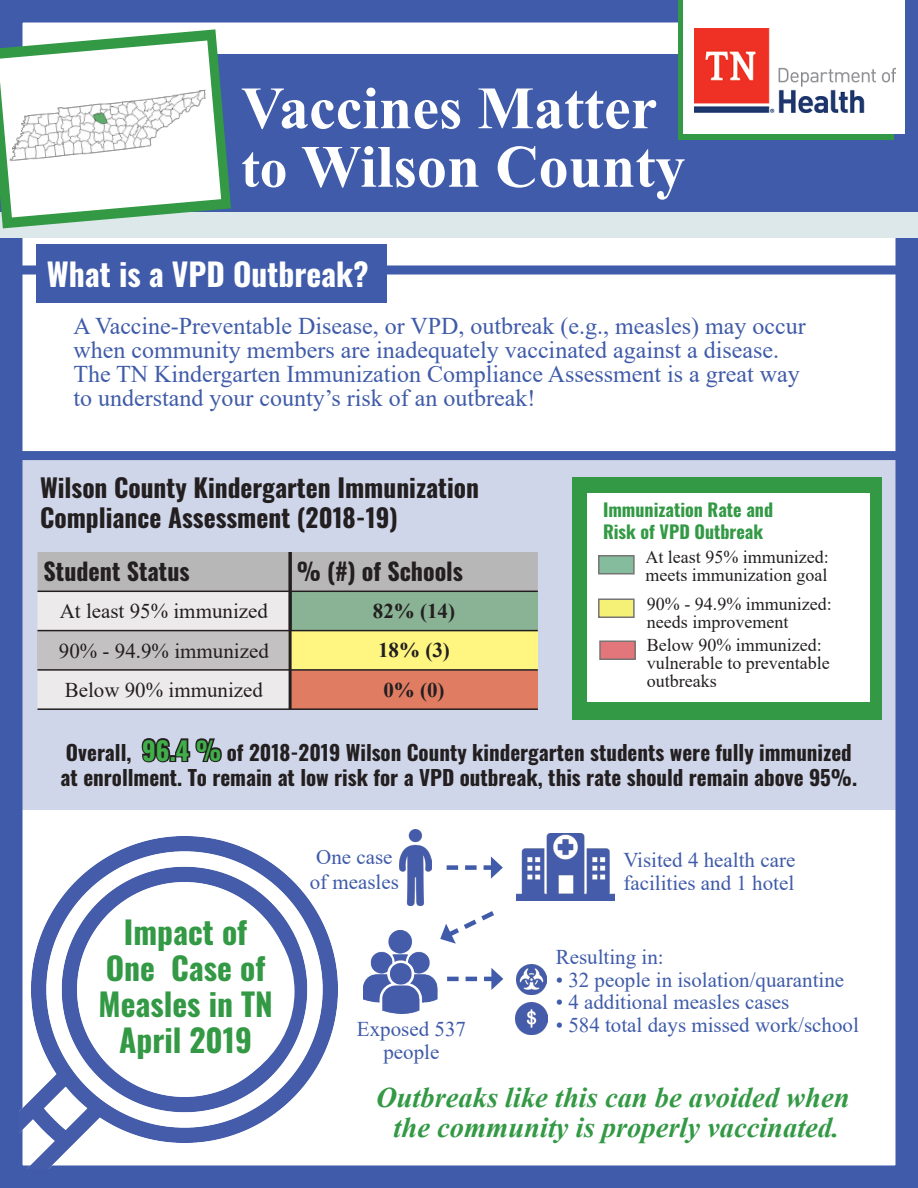
<style>
.page{position:relative;width:918px;height:1188px;background:#fff}
.page>*{position:absolute;margin:0;border:0;box-sizing:border-box;transform-origin:0 0}
.t1{font:700 60px "Times New Roman";color:#fff}
.t2{font:700 31.5px "Oswald";color:#339945}
.t3{font:700 31.5px "Oswald";color:#fff}
.t4{font:italic 700 28.5px "Times New Roman";color:#339945}
.t5{font:700 25.5px "Oswald";color:#231f20}
.t6{font:24px/24px "Times New Roman";color:#3f5ba9}
.t7{font:700 24px "Oswald";color:#231f20}
.t8{font:21px/22.5px "Times New Roman";color:#3f5ba9;text-align:center}
.t9{font:700 21px "Oswald";color:#231f20}
.t10{font:21px "Times New Roman";color:#231f20}
.t11{font:700 21px "Times New Roman";color:#231f20}
.t12{font:18px "Times New Roman";color:#231f20}
.t13{font:700 18px "Oswald";color:#339945}
.s1{font-size:55.5px}
.s2{font-size:25.5px}
</style>
<div class="page">
<div style="left:0;top:0;width:918px;height:1188px;border:22px solid #3f5ba9"></div>
<img style="left:19px;top:836px;width:319px;height:332px">
<div style="left:86px;top:891px;width:209px;height:201px;background:#fff;border-radius:50%"></div>
<div style="left:0;top:54px;width:918px;height:162px;background:#3f5ba9"></div>
<div style="left:0;top:212px;width:918px;height:26px;background:#dde8ea"></div>
<svg style="left:0;top:29px;width:231px;height:199px"></svg>
<svg style="left:0;top:41px;width:221px;height:176px;background:#d2e7d7"></svg>
<div style="left:678px;top:0;width:216px;height:139px;background:#339945"></div>
<div style="left:683px;top:0;width:221px;height:134px;background:#fff"></div>
<div style="left:22px;top:459px;width:874px;height:351px;background:#cfd6e9"></div>
<div style="left:9px;top:266px;width:904px;height:194px;border:9px solid #3f5ba9"></div>
<div style="left:36px;top:244px;width:351px;height:59px;background:#3f5ba9"></div>
<div style="left:573px;top:477px;width:309px;height:243px;background:#339945"></div>
<div style="left:587px;top:493px;width:283px;height:209px;background:#fff"></div>
<div style="left:599px;top:599px;width:35px;height:18px;background:#f5f176"></div>
<div style="left:600px;top:641px;width:35px;height:18px;background:#e2767b"></div>
<div style="left:599px;top:556px;width:35px;height:18px;background:#86bc9e"></div>
<svg style="left:38px;top:552px;width:500px;height:156px;background:#d0cecf"></svg>
<div style="left:290px;top:591px;width:248px;height:40px;background:#89b394"></div>
<div style="left:38px;top:631px;width:252px;height:39px;background:#c3c1c1"></div>
<div style="left:290px;top:631px;width:248px;height:39px;background:#fff681"></div>
<div style="left:290px;top:670px;width:248px;height:39px;background:#e07c62"></div>
<hr style="left:290px;top:630px;width:248px;height:1px;background:#231f20">
<hr style="left:38px;top:669px;width:252px;height:2px;background:#231f20">
<hr style="left:38px;top:708px;width:252px;height:2px;background:#231f20">
<hr style="left:38px;top:591px;width:252px;height:1px;background:#231f20">
<hr style="left:290px;top:591px;width:248px;height:1px;background:#231f20">
<hr style="left:38px;top:630px;width:252px;height:1px;background:#231f20">
<hr style="left:290px;top:669px;width:248px;height:2px;background:#231f20">
<hr style="left:290px;top:708px;width:248px;height:2px;background:#231f20">
<img style="left:695px;top:29px;width:200px;height:83px">
<img style="left:399px;top:829px;width:32px;height:77px">
<svg style="left:447px;top:856px;width:56px;height:23px"></svg>
<img style="left:516px;top:834px;width:98px;height:67px">
<svg style="left:440px;top:911px;width:54px;height:33px"></svg>
<img style="left:364px;top:930px;width:73px;height:83px">
<svg style="left:447px;top:968px;width:56px;height:22px"></svg>
<img style="left:516px;top:964px;width:30px;height:31px">
<img style="left:515px;top:1003px;width:33px;height:32px">
<img style="left:3px;top:87px;width:211px;height:81px">
<hr style="left:289px;top:552px;width:3px;height:158px;background:#231f20">
<p class="t1" style="left:241px;top:65px;width:418px">Vaccines Matter</p>
<p class="t1" style="left:241px;top:123px;width:446px"><span class="s1">to</span> Wilson County</p>
<p class="t3" style="left:47px;top:257px;width:323px">What is a VPD Outbreak?</p>
<p class="t6" style="left:73px;top:313px;width:734px">A Vaccine-Preventable Disease, or VPD, outbreak (e.g., measles) may occur when community members are inadequately vaccinated against a disease.<br>The TN Kindergarten Immunization Compliance Assessment is a great way to understand your county’s risk of an outbreak!</p>
<p class="t5" style="left:40px;top:474px;width:441px">Wilson County Kindergarten Immunization</p>
<p class="t5" style="left:40px;top:505px;width:359px">Compliance Assessment (2018-19)</p>
<p class="t7" style="left:44px;top:558px;width:148px">Student Status</p>
<p class="t7" style="left:297px;top:558px;width:168px">% (#) of Schools</p>
<p class="t10" style="left:60px;top:596px;width:210px">At least 95% immunized</p>
<p class="t11" style="left:373px;top:596px;width:84px">82% (14)</p>
<p class="t10" style="left:59px;top:636px;width:211px">90% - 94.9% immunized</p>
<p class="t11" style="left:378px;top:635px;width:73px">18% (3)</p>
<p class="t10" style="left:65px;top:675px;width:200px">Below 90% immunized</p>
<p class="t11" style="left:383px;top:674px;width:63px">0% (0)</p>
<p class="t13" style="left:603px;top:500px;width:172px">Immunization Rate and</p>
<p class="t13" style="left:603px;top:522px;width:162px">Risk of VPD Outbreak</p>
<p class="t12" style="left:645px;top:544px;width:185px">At least 95% immunized:</p>
<p class="t12" style="left:645px;top:562px;width:183px">meets immunization goal</p>
<p class="t12" style="left:647px;top:591px;width:186px">90% - 94.9% immunized:</p>
<p class="t12" style="left:647px;top:609px;width:143px">needs improvement</p>
<p class="t12" style="left:647px;top:633px;width:176px">Below 90% immunized:</p>
<p class="t12" style="left:647px;top:651px;width:184px">vulnerable to preventable</p>
<p class="t12" style="left:647px;top:669px;width:71px">outbreaks</p>
<p class="t9" style="left:66px;top:741px;width:787px">Overall, <span class="s2">96.4 %</span> of 2018-2019 Wilson County kindergarten students were fully immunized</p>
<p class="t9" style="left:61px;top:766px;width:798px">at enrollment. To remain at low risk for a VPD outbreak, this rate should remain above 95%.</p>
<p class="t2" style="left:124px;top:916px;width:125px">Impact of</p>
<p class="t2" style="left:106px;top:952px;width:161px">One Case of</p>
<p class="t2" style="left:99px;top:988px;width:176px">Measles in TN</p>
<p class="t2" style="left:119px;top:1024px;width:135px">April 2019</p>
<p class="t8" style="left:316px;top:845px;width:78px">One case</p>
<p class="t8" style="left:310px;top:870px;width:91px">of measles</p>
<p class="t8" style="left:357px;top:1017px;width:111px">Exposed 537 people</p>
<p class="t8" style="left:623px;top:848px;width:173px">Visited 4 health care</p>
<p class="t8" style="left:623px;top:871px;width:172px">facilities and 1 hotel</p>
<p class="t8" style="left:556px;top:945px;width:109px">Resulting in:</p>
<p class="t8" style="left:556px;top:968px;width:290px">• 32 people in isolation/quarantine</p>
<p class="t8" style="left:556px;top:990px;width:235px">• 4 additional measles cases</p>
<p class="t8" style="left:556px;top:1013px;width:305px">• 584 total days missed work/school</p>
<p class="t4" style="left:376px;top:1077px;width:475px">Outbreaks like this can be avoided when</p>
<p class="t4" style="left:394px;top:1107px;width:447px">the community is properly vaccinated.</p>
</div>
